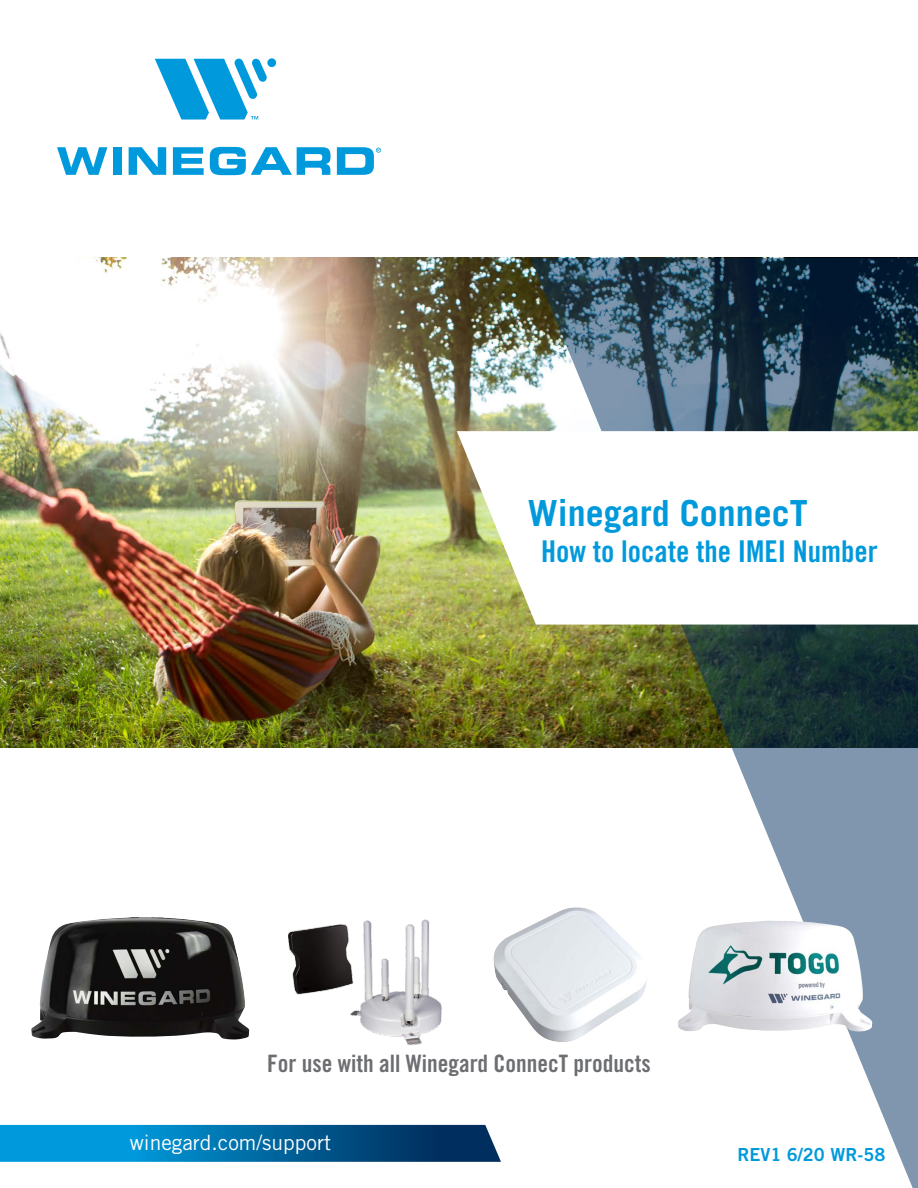
<style>
.page{position:relative;width:918px;height:1188px;background:#fff}
.page>*{position:absolute;margin:0;border:0;box-sizing:border-box;transform-origin:0 0}
.t1{font:700 36px "Trade Gothic";color:#009adc}
.t2{font:30px "Trade Gothic Bold Cond Twenty";color:#009adc}
.t3{font:24px "Trade Gothic Bold Cond Twenty";color:#6d6e71}
.t4{font:21px "Trade Gothic";color:#fff}
.t5{font:18px "Trade Gothic Bold Two";color:#009adc}
</style>
<div class="page">
<img style="left:0;top:258px;width:530px;height:489px">
<img style="left:530px;top:258px;width:388px;height:930px">
<svg style="left:457px;top:431px;width:461px;height:194px"></svg>
<svg style="left:0;top:1125px;width:501px;height:37px;background:#056ea6"></svg>
<svg style="left:57px;top:147px;width:50px;height:28px"></svg>
<div style="left:114px;top:147px;width:8px;height:28px;background:#009adc"></div>
<svg style="left:129px;top:147px;width:37px;height:28px"></svg>
<svg style="left:173px;top:147px;width:31px;height:28px"></svg>
<svg style="left:210px;top:147px;width:120px;height:28px"></svg>
<div style="left:267px;top:58px;width:9px;height:9px;background:#009adc;border-radius:50%"></div>
<svg style="left:337px;top:147px;width:44px;height:28px"></svg>
<svg style="left:155px;top:58px;width:112px;height:62px"></svg>
<img style="left:678px;top:920px;width:194px;height:112px">
<img style="left:493px;top:907px;width:155px;height:135px">
<img style="left:288px;top:919px;width:154px;height:126px">
<img style="left:31px;top:917px;width:218px;height:123px">
<h1 class="t1" style="left:528px;top:491px;width:282px">Winegard ConnecT</h1>
<p class="t2" style="left:541px;top:533px;width:338px">How to locate the IMEI Number</p>
<p class="t3" style="left:267px;top:1049px;width:385px">For use with all Winegard ConnecT products</p>
<p class="t4" style="left:130px;top:1130px;width:203px">winegard.com/support</p>
<p class="t5" style="left:737px;top:1143px;width:149px">REV1 6/20 WR-58</p>
</div>
